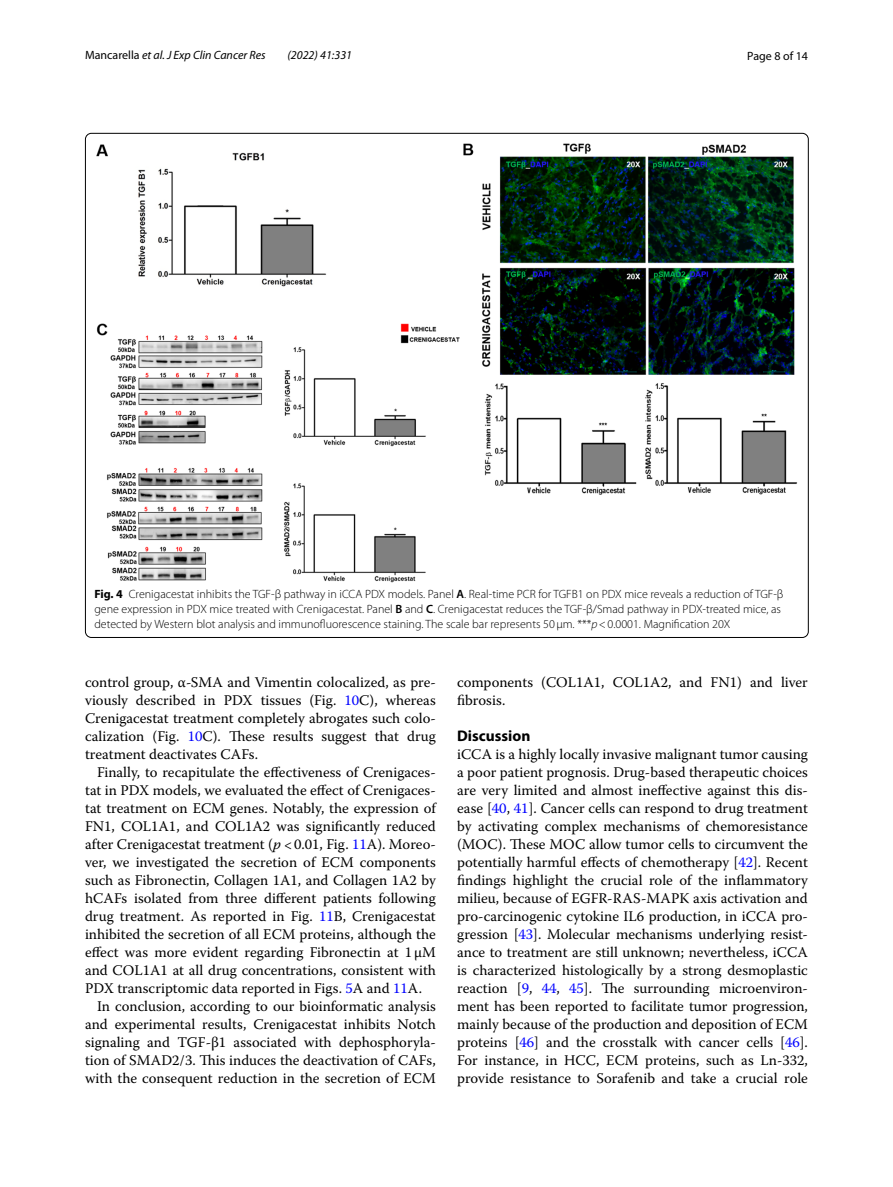
<style>
.page{position:relative;width:893px;height:1187px;background:#fff}
.page>*{position:absolute;margin:0;border:0;box-sizing:border-box;transform-origin:0 0}
.t1{font:700 15.45px "Myriad Pro";color:#000}
.t2{font:14.7px/18px "Warnock Pro";color:#000;text-align:justify}
.t3{font:300 12px/15px "Myriad Pro";color:#000}
.t4{font:italic 12px "Myriad Pro";color:#000}
.t5{font:12px "Myriad Pro";color:#000}
.s1{font-style:normal}
.s2{font-weight:700}
.s3{font-weight:600}
.s4{font-style:italic}
.s5{color:#00f}
</style>
<div class="page">
<img style="left:97px;top:143px;width:700px;height:439px">
<p class="t4" style="left:85px;top:48px;width:182px"><span class="s1">Mancarella</span> et al. J Exp Clin Cancer Res</p>
<p class="t4" style="left:287px;top:48px;width:66px">(2022) 41:331</p>
<p class="t5" style="left:747px;top:48px;width:62px">Page 8 of 14</p>
<p class="t3" style="left:94px;top:586px;width:691px"><span class="s2">Fig. 4</span> Crenigacestat inhibits the TGF-β pathway in iCCA PDX models. Panel <span class="s3">A</span>. Real-time PCR for TGFB1 on PDX mice reveals a reduction of TGF-β gene expression in PDX mice treated with Crenigacestat. Panel <span class="s3">B</span> and <span class="s3">C</span>. Crenigacestat reduces the TGF-β/Smad pathway in PDX-treated mice, as detected by Western blot analysis and immunofluorescence staining. The scale bar represents 50μm. ***<span class="s4">p</span>&lt;0.0001. Magnification 20X</p>
<p class="t2" style="left:85px;top:672px;width:352px">control group, α-SMA and Vimentin colocalized, as pre&shy;viously described in PDX tissues (Fig. <span class="s5">10</span>C), whereas Crenigacestat treatment completely abrogates such colo&shy;calization (Fig. <span class="s5">10</span>C). These results suggest that drug treatment deactivates CAFs.</p>
<p class="t2" style="left:97px;top:762px;width:340px">Finally, to recapitulate the effectiveness of Crenigaces-</p>
<p class="t2" style="left:85px;top:780px;width:352px">tat in PDX models, we evaluated the effect of Crenigaces-</p>
<p class="t2" style="left:85px;top:798px;width:352px">tat treatment on ECM genes. Notably, the expression of</p>
<p class="t2" style="left:85px;top:816px;width:352px">FN1, COL1A1, and COL1A2 was significantly reduced</p>
<p class="t2" style="left:85px;top:834px;width:352px">after Crenigacestat treatment (<span class="s4">p</span> &lt;0.01, Fig. <span class="s5">11</span>A). Moreo-</p>
<p class="t2" style="left:85px;top:852px;width:352px">ver, we investigated the secretion of ECM components</p>
<p class="t2" style="left:85px;top:870px;width:352px">such as Fibronectin, Collagen 1A1, and Collagen 1A2 by</p>
<p class="t2" style="left:85px;top:888px;width:352px">hCAFs isolated from three different patients following</p>
<p class="t2" style="left:85px;top:906px;width:352px">drug treatment. As reported in Fig. <span class="s5">11</span>B, Crenigacestat</p>
<p class="t2" style="left:85px;top:924px;width:352px">inhibited the secretion of all ECM proteins, although the</p>
<p class="t2" style="left:85px;top:942px;width:352px">effect was more evident regarding Fibronectin at 1μM</p>
<p class="t2" style="left:85px;top:960px;width:352px">and COL1A1 at all drug concentrations, consistent with</p>
<p class="t2" style="left:85px;top:978px;width:339px">PDX transcriptomic data reported in Figs. <span class="s5">5</span>A and <span class="s5">11</span>A.</p>
<p class="t2" style="left:97px;top:996px;width:340px">In conclusion, according to our bioinformatic analysis</p>
<p class="t2" style="left:85px;top:1014px;width:352px">and experimental results, Crenigacestat inhibits Notch</p>
<p class="t2" style="left:85px;top:1032px;width:352px">signaling and TGF-β1 associated with dephosphoryla-</p>
<p class="t2" style="left:85px;top:1050px;width:352px">tion of SMAD2/3. This induces the deactivation of CAFs,</p>
<p class="t2" style="left:85px;top:1068px;width:352px">with the consequent reduction in the secretion of ECM</p>
<p class="t2" style="left:457px;top:672px;width:352px">components (COL1A1, COL1A2, and FN1) and liver fibrosis.</p>
<p class="t1" style="left:457px;top:725px;width:75px">Discussion</p>
<p class="t2" style="left:457px;top:744px;width:352px">iCCA is a highly locally invasive malignant tumor causing a poor patient prognosis. Drug-based therapeutic choices are very limited and almost ineffective against this dis&shy;ease [<span class="s5">40</span>, <span class="s5">41</span>]. Cancer cells can respond to drug treatment by activating complex mechanisms of chemoresistance (MOC). These MOC allow tumor cells to circumvent the potentially harmful effects of chemotherapy [<span class="s5">42</span>]. Recent findings highlight the crucial role of the inflammatory milieu, because of EGFR-RAS-MAPK axis activation and pro-carcinogenic cytokine IL6 production, in iCCA pro&shy;gression [<span class="s5">43</span>]. Molecular mechanisms underlying resist&shy;ance to treatment are still unknown; nevertheless, iCCA is characterized histologically by a strong desmoplastic reaction [<span class="s5">9</span>, <span class="s5">44</span>, <span class="s5">45</span>]. The surrounding microenviron&shy;ment has been reported to facilitate tumor progression, mainly because of the production and deposition of ECM proteins [<span class="s5">46</span>] and the crosstalk with cancer cells [<span class="s5">46</span>].<br>For instance, in HCC, ECM proteins, such as Ln-332, provide resistance to Sorafenib and take a crucial role</p>
</div>
